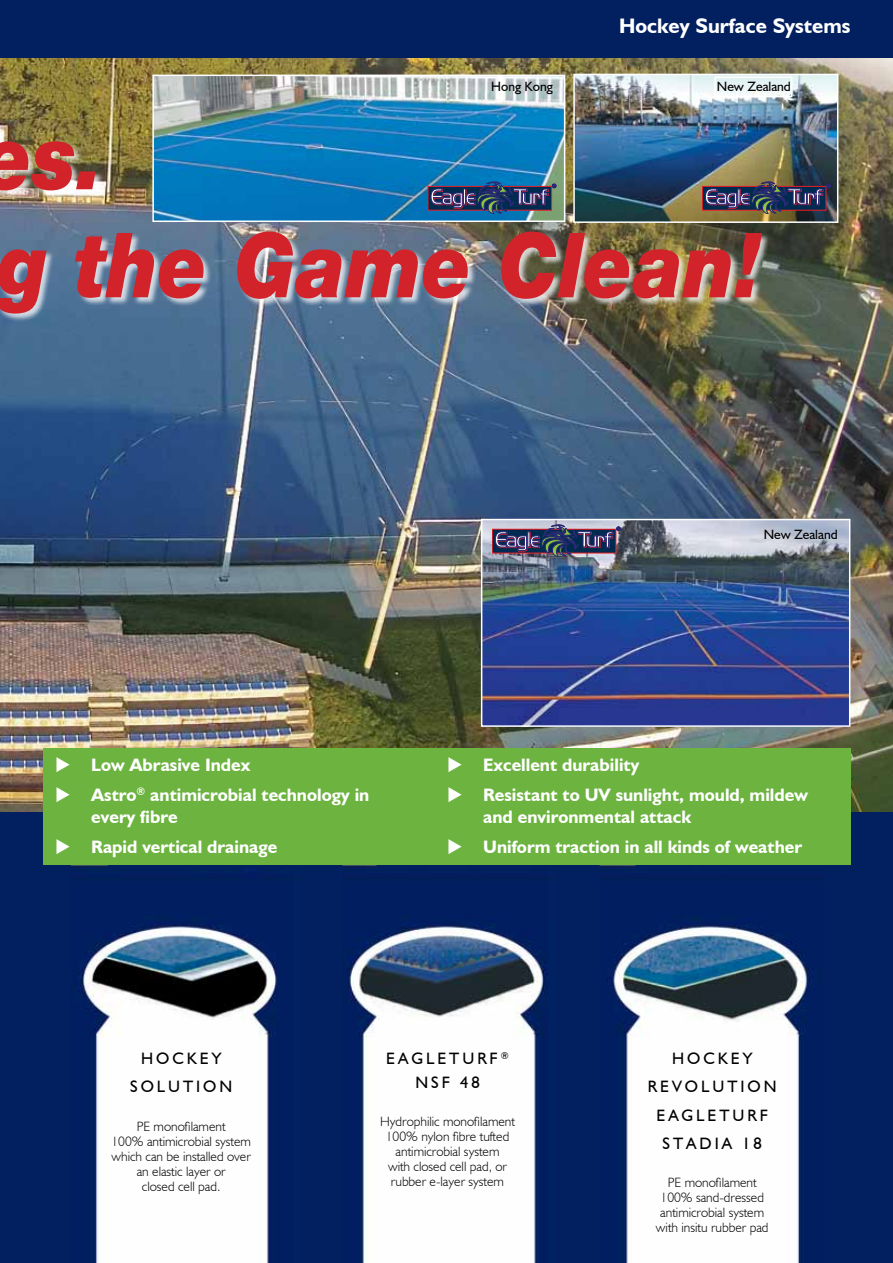
<style>
.page{position:relative;width:893px;height:1263px;background:#fff}
.page>*{position:absolute;margin:0;border:0;box-sizing:border-box;transform-origin:0 0}
.t1{font:italic 900 90px/108px "Helvetica Neue";color:#d2232a;scale:.88 1}
.t2{font:700 21px "Humanist 521 BT";color:#fff}
.t3{font:700 18px/21.6px "Humanist 521 BT";color:#fff}
.t4{font:16.5px/28.3px "Humanist 521 BT";letter-spacing:.18em;color:#000;text-align:center}
.t5{font:300 13.5px/15px "Humanist 521 BT";color:#000;text-align:center}
.t6{font:13.5px "Humanist 521 BT";color:#000}
</style>
<div class="page">
<img style="left:0;top:57px;width:893px;height:755px">
<div style="left:0;top:812px;width:893px;height:451px;background:#02205f"></div>
<div style="left:0;top:124px;width:770px;height:198px;background:#fff;opacity:.75"></div>
<div style="left:0;top:0;width:893px;height:57px;background:#02205f"></div>
<img style="left:155px;top:78px;width:407px;height:141px">
<div style="left:152px;top:75px;width:413px;height:147px;border:2px solid #fff"></div>
<img style="left:576px;top:77px;width:259px;height:143px">
<div style="left:573px;top:74px;width:265px;height:149px;border:2px solid #fff"></div>
<div style="left:714px;top:77px;width:78px;height:20px;border:2px solid #fff"></div>
<img style="left:600px;top:865px;width:212px;height:398px">
<svg style="left:428px;top:186px;width:3px;height:24px"></svg>
<img style="left:431px;top:170px;width:125px;height:44px">
<img style="left:342px;top:865px;width:206px;height:398px">
<img style="left:71px;top:865px;width:206px;height:398px">
<div style="left:43px;top:748px;width:807px;height:117px;background:#6cb33f"></div>
<img style="left:484px;top:522px;width:363px;height:202px">
<div style="left:481px;top:519px;width:369px;height:208px;border:2px solid #fff"></div>
<img style="left:705px;top:170px;width:125px;height:44px">
<svg style="left:495px;top:513px;width:125px;height:44px;background:#656887"></svg>
<h2 class="t2" style="left:619px;top:13px;width:233px">Hockey Surface Systems</h2>
<p class="t6" style="left:491px;top:78px;width:63px">Hong Kong</p>
<p class="t6" style="left:717px;top:78px;width:76px">New Zealand</p>
<h1 class="t1" style="left:-17px;top:102px;width:886px">es.<br>g the Game Clean!</h1>
<p class="t6" style="left:764px;top:526px;width:76px">New Zealand</p>
<h3 class="t3" style="left:55px;top:753px;width:197px">◆ Low Abrasive Index</h3>
<h3 class="t3" style="left:91px;top:783px;width:280px;text-indent:-36px">◆ Astro<sup>®</sup> antimicrobial technology in every fibre</h3>
<h3 class="t3" style="left:55px;top:835px;width:224px">◆ Rapid vertical drainage</h3>
<h3 class="t3" style="left:447px;top:753px;width:194px">◆ Excellent durability</h3>
<h3 class="t3" style="left:483px;top:783px;width:326px;text-indent:-36px">◆ Resistant to UV sunlight, mould, mildew and environmental attack</h3>
<h3 class="t3" style="left:447px;top:835px;width:356px">◆ Uniform traction in all kinds of weather</h3>
<p class="t4" style="left:130px;top:1044px;width:104px">HOCKEY<br>SOLUTION</p>
<p class="t5" style="left:111px;top:1118px;width:141px">PE monofilament<br>100% antimicrobial system which can be installed over an elastic layer or<br>closed cell pad.</p>
<p class="t4" style="left:386px;top:1046px;width:124px;line-height:23.5px">EAGLETURF <sup>®<br></sup>NSF 48</p>
<p class="t5" style="left:380px;top:1114px;width:136px">Hydrophilic monofilament<br>100% nylon fibre tufted antimicrobial system<br>with closed cell pad, or rubber e-layer system</p>
<p class="t4" style="left:648px;top:1044px;width:130px">HOCKEY<br>REVOLUTION<br>EAGLETURF<br>STADIA 18</p>
<p class="t5" style="left:656px;top:1175px;width:114px">PE monofilament<br>100% sand-dressed antimicrobial system with insitu rubber pad</p>
</div>
